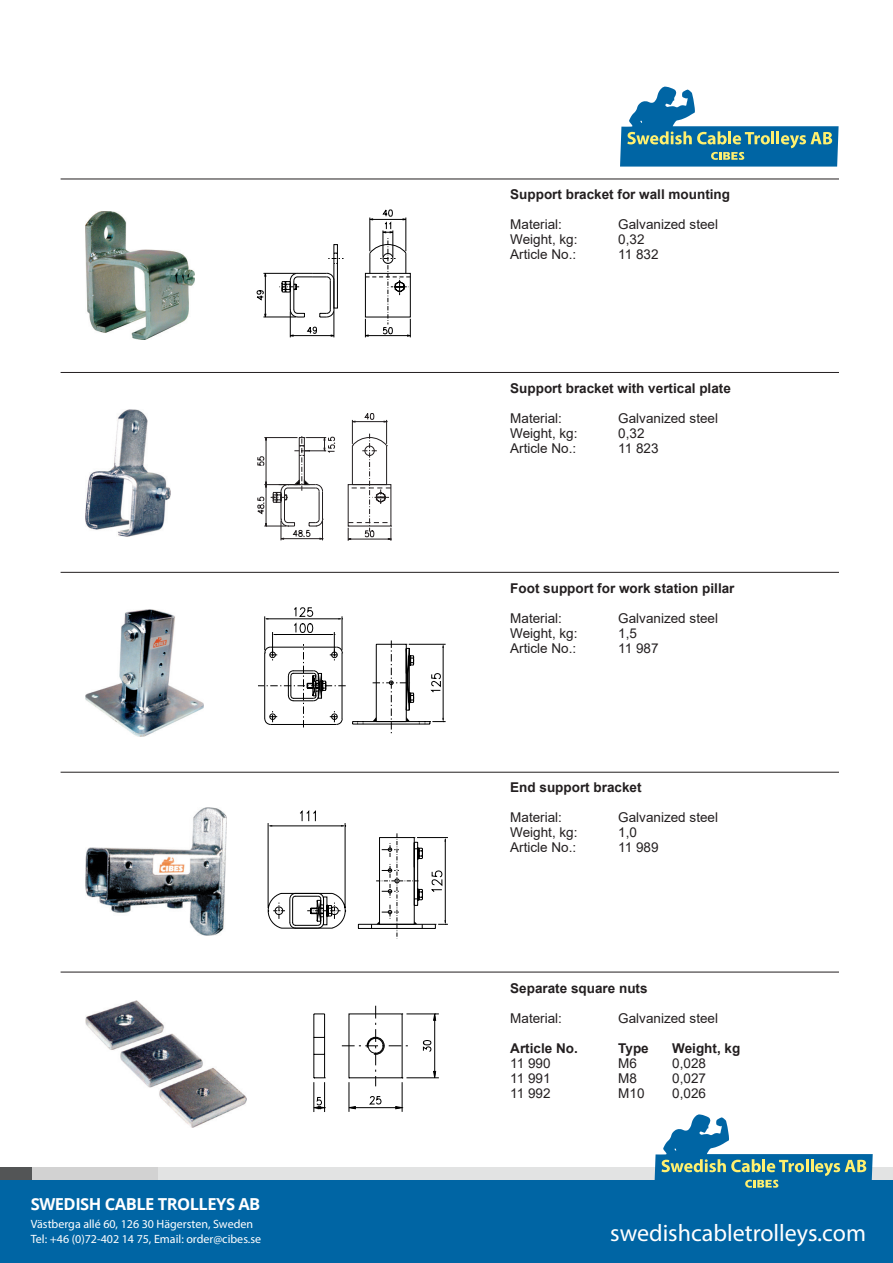
<style>
.page{position:relative;width:893px;height:1263px;background:#fff}
.page>*{position:absolute;margin:0;border:0;box-sizing:border-box;transform-origin:0 0}
.t1{font:24px "Myriad Pro";color:#fff}
.t2{font:700 16.5px "Open Sans";letter-spacing:-.03em;color:#fff}
.t3{font:13.5px "Arial";color:#231f20}
.t4{font:700 13.5px "Arial";color:#231f20}
.t5{font:12px/15px "Myriad Pro";color:#fff}
</style>
<div class="page">
<div style="left:0;top:1179px;width:893px;height:84px;background:#0065a4"></div>
<div style="left:157px;top:1167px;width:736px;height:13px;background:#e2e3e3"></div>
<div style="left:30px;top:1167px;width:127px;height:13px;background:#d2d2d2"></div>
<div style="left:0;top:1167px;width:32px;height:13px;background:#535556"></div>
<img style="left:85px;top:212px;width:109px;height:127px">
<svg style="left:257px;top:210px;width:154px;height:128px"></svg>
<hr style="left:61px;top:179px;width:778px;height:1px;background:#231f20">
<hr style="left:61px;top:372px;width:778px;height:1px;background:#231f20">
<hr style="left:61px;top:572px;width:778px;height:1px;background:#231f20">
<hr style="left:61px;top:772px;width:778px;height:1px;background:#231f20">
<hr style="left:61px;top:972px;width:778px;height:1px;background:#231f20">
<svg style="left:314px;top:1006px;width:125px;height:106px"></svg>
<img style="left:85px;top:1000px;width:162px;height:127px">
<img style="left:85px;top:609px;width:118px;height:128px">
<img style="left:85px;top:409px;width:86px;height:128px">
<img style="left:85px;top:808px;width:141px;height:127px">
<svg style="left:258px;top:413px;width:133px;height:128px"></svg>
<svg style="left:258px;top:607px;width:188px;height:127px"></svg>
<svg style="left:268px;top:811px;width:180px;height:126px"></svg>
<svg style="left:620px;top:86px;width:219px;height:81px"></svg>
<svg style="left:654px;top:1114px;width:219px;height:74px"></svg>
<p class="t4" style="left:510px;top:185px;width:221px">Support bracket for wall mounting</p>
<p class="t3" style="left:510px;top:215px;width:53px">Material:</p>
<p class="t3" style="left:618px;top:215px;width:101px">Galvanized steel</p>
<p class="t3" style="left:510px;top:230px;width:69px">Weight, kg:</p>
<p class="t3" style="left:618px;top:230px;width:28px">0,32</p>
<p class="t3" style="left:510px;top:245px;width:68px">Article No.:</p>
<p class="t3" style="left:618px;top:245px;width:42px">11 832</p>
<p class="t4" style="left:510px;top:379px;width:222px">Support bracket with vertical plate</p>
<p class="t3" style="left:510px;top:409px;width:53px">Material:</p>
<p class="t3" style="left:618px;top:409px;width:101px">Galvanized steel</p>
<p class="t3" style="left:510px;top:424px;width:69px">Weight, kg:</p>
<p class="t3" style="left:618px;top:424px;width:28px">0,32</p>
<p class="t3" style="left:510px;top:439px;width:68px">Article No.:</p>
<p class="t3" style="left:618px;top:439px;width:42px">11 823</p>
<p class="t4" style="left:510px;top:579px;width:226px">Foot support for work station pillar</p>
<p class="t3" style="left:510px;top:609px;width:53px">Material:</p>
<p class="t3" style="left:618px;top:609px;width:101px">Galvanized steel</p>
<p class="t3" style="left:510px;top:624px;width:69px">Weight, kg:</p>
<p class="t3" style="left:618px;top:624px;width:20px">1,5</p>
<p class="t3" style="left:510px;top:639px;width:68px">Article No.:</p>
<p class="t3" style="left:618px;top:639px;width:42px">11 987</p>
<p class="t4" style="left:510px;top:777px;width:133px">End support bracket</p>
<p class="t3" style="left:510px;top:807px;width:53px">Material:</p>
<p class="t3" style="left:618px;top:807px;width:101px">Galvanized steel</p>
<p class="t3" style="left:510px;top:822px;width:69px">Weight, kg:</p>
<p class="t3" style="left:618px;top:822px;width:20px">1,0</p>
<p class="t3" style="left:510px;top:837px;width:68px">Article No.:</p>
<p class="t3" style="left:618px;top:837px;width:42px">11 989</p>
<p class="t4" style="left:510px;top:979px;width:139px">Separate square nuts</p>
<p class="t3" style="left:510px;top:1009px;width:53px">Material:</p>
<p class="t3" style="left:618px;top:1009px;width:101px">Galvanized steel</p>
<p class="t4" style="left:510px;top:1039px;width:69px">Article No.</p>
<p class="t4" style="left:618px;top:1039px;width:32px">Type</p>
<p class="t4" style="left:672px;top:1039px;width:70px">Weight, kg</p>
<p class="t3" style="left:510px;top:1054px;width:42px">11 990</p>
<p class="t3" style="left:618px;top:1054px;width:20px">M6</p>
<p class="t3" style="left:672px;top:1054px;width:35px">0,028</p>
<p class="t3" style="left:510px;top:1069px;width:42px">11 991</p>
<p class="t3" style="left:618px;top:1069px;width:20px">M8</p>
<p class="t3" style="left:672px;top:1069px;width:35px">0,027</p>
<p class="t3" style="left:510px;top:1084px;width:42px">11 992</p>
<p class="t3" style="left:618px;top:1084px;width:28px">M10</p>
<p class="t3" style="left:672px;top:1084px;width:35px">0,026</p>
<p class="t2" style="left:31px;top:1192px;width:231px">SWEDISH CABLE TROLLEYS AB</p>
<p class="t5" style="left:31px;top:1216px;width:232px">Västberga allé 60, 126 30 Hägersten, Sweden<br>Tel: +46 (0)72-402 14 75, Email: order@cibes.se</p>
<h1 class="t1" style="left:610px;top:1218px;width:257px">swedishcabletrolleys.com</h1>
</div>
